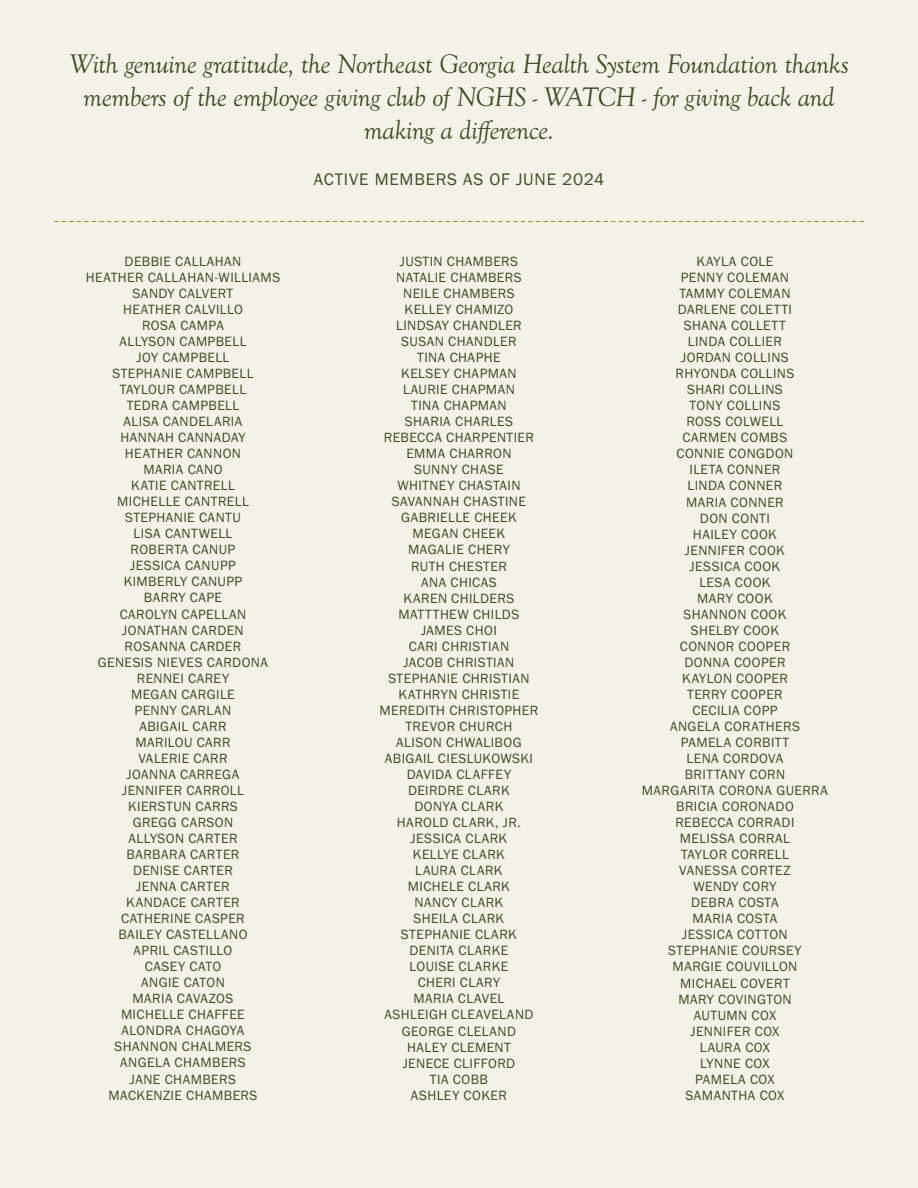
<style>
.page{position:relative;width:918px;height:1188px;background:#f2f2e7}
.page>*{position:absolute;margin:0;border:0;box-sizing:border-box;transform-origin:0 0}
.t1{font:italic 27.9px/32.7px "Goudy Old Sty";letter-spacing:-.02em;color:#404828;text-align:center}
.t2{font:17.25px "Franklin Gothic URW Boo";letter-spacing:.045em;color:#404828}
.t3{font:13.95px/16px "Franklin Gothic URW Boo";letter-spacing:.03em;color:#404828;text-align:center}
</style>
<div class="page">
<svg style="left:54px;top:221px;width:810px;height:1px"></svg>
<h1 class="t1" style="left:69px;top:49px;width:781px">With genuine gratitude, the Northeast Georgia Health System Foundation thanks members of the employee giving club of NGHS - WATCH - for giving back and making a difference.</h1>
<p class="t2" style="left:314px;top:169px;width:292px">ACTIVE MEMBERS AS OF JUNE 2024</p>
<p class="t3" style="left:86px;top:253px;width:196px">DEBBIE CALLAHAN<br>HEATHER CALLAHAN-WILLIAMS<br>SANDY CALVERT<br>HEATHER CALVILLO<br>ROSA CAMPA<br>ALLYSON CAMPBELL<br>JOY CAMPBELL<br>STEPHANIE CAMPBELL<br>TAYLOUR CAMPBELL<br>TEDRA CAMPBELL<br>ALISA CANDELARIA<br>HANNAH CANNADAY<br>HEATHER CANNON<br>MARIA CANO<br>KATIE CANTRELL<br>MICHELLE CANTRELL<br>STEPHANIE CANTU<br>LISA CANTWELL<br>ROBERTA CANUP<br>JESSICA CANUPP<br>KIMBERLY CANUPP<br>BARRY CAPE<br>CAROLYN CAPELLAN<br>JONATHAN CARDEN<br>ROSANNA CARDER<br>GENESIS NIEVES CARDONA<br>RENNEI CAREY<br>MEGAN CARGILE<br>PENNY CARLAN<br>ABIGAIL CARR<br>MARILOU CARR<br>VALERIE CARR<br>JOANNA CARREGA<br>JENNIFER CARROLL<br>KIERSTUN CARRS<br>GREGG CARSON<br>ALLYSON CARTER<br>BARBARA CARTER<br>DENISE CARTER<br>JENNA CARTER<br>KANDACE CARTER<br>CATHERINE CASPER<br>BAILEY CASTELLANO<br>APRIL CASTILLO<br>CASEY CATO<br>ANGIE CATON<br>MARIA CAVAZOS<br>MICHELLE CHAFFEE<br>ALONDRA CHAGOYA<br>SHANNON CHALMERS<br>ANGELA CHAMBERS<br>JANE CHAMBERS<br>MACKENZIE CHAMBERS</p>
<p class="t3" style="left:380px;top:253px;width:160px">JUSTIN CHAMBERS<br>NATALIE CHAMBERS<br>NEILE CHAMBERS<br>KELLEY CHAMIZO<br>LINDSAY CHANDLER<br>SUSAN CHANDLER<br>TINA CHAPHE<br>KELSEY CHAPMAN<br>LAURIE CHAPMAN<br>TINA CHAPMAN<br>SHARIA CHARLES<br>REBECCA CHARPENTIER<br>EMMA CHARRON<br>SUNNY CHASE<br>WHITNEY CHASTAIN<br>SAVANNAH CHASTINE<br>GABRIELLE CHEEK<br>MEGAN CHEEK<br>MAGALIE CHERY<br>RUTH CHESTER<br>ANA CHICAS<br>KAREN CHILDERS<br>MATTTHEW CHILDS<br>JAMES CHOI<br>CARI CHRISTIAN<br>JACOB CHRISTIAN<br>STEPHANIE CHRISTIAN<br>KATHRYN CHRISTIE<br>MEREDITH CHRISTOPHER<br>TREVOR CHURCH<br>ALISON CHWALIBOG<br>ABIGAIL CIESLUKOWSKI<br>DAVIDA CLAFFEY<br>DEIRDRE CLARK<br>DONYA CLARK<br>HAROLD CLARK, JR.<br>JESSICA CLARK<br>KELLYE CLARK<br>LAURA CLARK<br>MICHELE CLARK<br>NANCY CLARK<br>SHEILA CLARK<br>STEPHANIE CLARK<br>DENITA CLARKE<br>LOUISE CLARKE<br>CHERI CLARY<br>MARIA CLAVEL<br>ASHLEIGH CLEAVELAND<br>GEORGE CLELAND<br>HALEY CLEMENT<br>JENECE CLIFFORD<br>TIA COBB<br>ASHLEY COKER</p>
<p class="t3" style="left:642px;top:253px;width:188px">KAYLA COLE<br>PENNY COLEMAN<br>TAMMY COLEMAN<br>DARLENE COLETTI<br>SHANA COLLETT<br>LINDA COLLIER<br>JORDAN COLLINS<br>RHYONDA COLLINS<br>SHARI COLLINS<br>TONY COLLINS<br>ROSS COLWELL<br>CARMEN COMBS<br>CONNIE CONGDON<br>ILETA CONNER<br>LINDA CONNER<br>MARIA CONNER<br>DON CONTI<br>HAILEY COOK<br>JENNIFER COOK<br>JESSICA COOK<br>LESA COOK<br>MARY COOK<br>SHANNON COOK<br>SHELBY COOK<br>CONNOR COOPER<br>DONNA COOPER<br>KAYLON COOPER<br>TERRY COOPER<br>CECILIA COPP<br>ANGELA CORATHERS<br>PAMELA CORBITT<br>LENA CORDOVA<br>BRITTANY CORN<br>MARGARITA CORONA GUERRA<br>BRICIA CORONADO<br>REBECCA CORRADI<br>MELISSA CORRAL<br>TAYLOR CORRELL<br>VANESSA CORTEZ<br>WENDY CORY<br>DEBRA COSTA<br>MARIA COSTA<br>JESSICA COTTON<br>STEPHANIE COURSEY<br>MARGIE COUVILLON<br>MICHAEL COVERT<br>MARY COVINGTON<br>AUTUMN COX<br>JENNIFER COX<br>LAURA COX<br>LYNNE COX<br>PAMELA COX<br>SAMANTHA COX</p>
</div>
